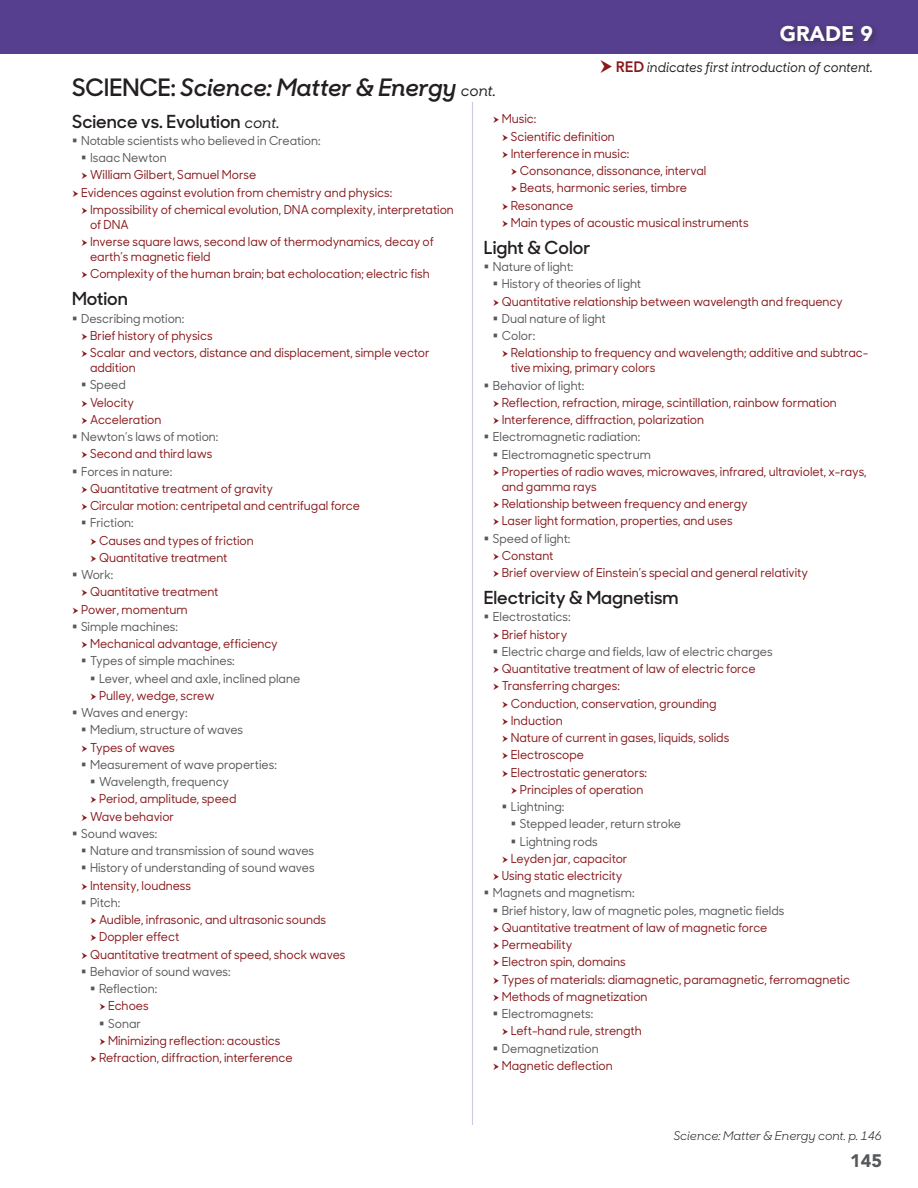
<style>
.page{position:relative;width:918px;height:1188px;background:#fff}
.page>*{position:absolute;margin:0;border:0;box-sizing:border-box;transform-origin:0 0}
.SS_Subjects_Subheads{font:italic 600 24px "Sharp Sans No 1";color:#231f20}
.t1{font:900 21px "Avenir";color:#fff}
.SS_Subhead_under_ite{font:600 18px "Sharp Sans No 1";color:#231f20}
.t2{font:900 18px "Avenir";color:#57585a}
.SS_Introduction_to_c{font:italic 500 13.5px "Sharp Sans No 1";color:#231f20;scale:.95 1}
.t3{font:500 12.3px/15px "Sharp Sans No 1";color:#88181b;scale:.95 1}
.t4{font:500 12.3px "Sharp Sans No 1";color:#57585a;scale:.95 1}
.SS_Item_cont__on_nex{font:italic 12px "Sharp Sans No 1";color:#231f20}
.s1{font-style:normal}
.s2{font-weight:500;font-size:15px}
.s3{font-family:"Avenir";font-weight:800;font-style:normal;font-size:15px;color:#88181b}
.s4{font-weight:500;font-style:italic;font-size:15px}
</style>
<div class="page">
<hr style="left:472px;top:102px;width:1px;height:1023px;background:#cfcae2">
<div style="left:0;top:0;width:918px;height:54px;background:#573f8f"></div>
<div style="left:775px;top:21px;width:106px;height:28px;background:#231f20;opacity:.5"></div>
<h2 class="t1" style="left:780px;top:20px;width:95px">GRADE 9</h2>
<p class="SS_Subjects_Subheads" style="left:72px;top:67px;width:426px"><span class="s1">SCIENCE:</span> Science: Matter &amp; Energy <span class="s2">cont.</span></p>
<p class="SS_Introduction_to_c" style="left:616px;top:57px;width:272px"><span class="s3">RED</span> indicates first introduction of content.</p>
<p class="SS_Subhead_under_ite" style="left:72px;top:107px;width:209px">Science vs. Evolution <span class="s4">cont.</span></p>
<p class="t4" style="left:81px;top:131px;width:254px">Notable scientists who believed in Creation:</p>
<p class="t4" style="left:90px;top:149px;width:82px">Isaac Newton</p>
<p class="t3" style="left:90px;top:167px;width:177px">William Gilbert, Samuel Morse</p>
<p class="t3" style="left:81px;top:184px;width:329px">Evidences against evolution from chemistry and physics:</p>
<p class="t3" style="left:90px;top:201px;width:385px">Impossibility of chemical evolution, DNA complexity, interpretation of DNA</p>
<p class="t3" style="left:90px;top:234px;width:363px">Inverse square laws, second law of thermodynamics, decay of earth’s magnetic field</p>
<p class="t3" style="left:90px;top:266px;width:359px">Complexity of the human brain; bat echolocation; electric fish</p>
<p class="SS_Subhead_under_ite" style="left:72px;top:285px;width:58px">Motion</p>
<p class="t4" style="left:81px;top:309px;width:110px">Describing motion:</p>
<p class="t3" style="left:90px;top:327px;width:131px">Brief history of physics</p>
<p class="t3" style="left:90px;top:345px;width:359px">Scalar and vectors, distance and displacement, simple vector addition</p>
<p class="t4" style="left:90px;top:376px;width:39px">Speed</p>
<p class="t3" style="left:90px;top:394px;width:48px">Velocity</p>
<p class="t3" style="left:90px;top:411px;width:77px">Acceleration</p>
<p class="t4" style="left:81px;top:428px;width:146px">Newton’s laws of motion:</p>
<p class="t3" style="left:90px;top:446px;width:130px">Second and third laws</p>
<p class="t4" style="left:81px;top:462px;width:98px">Forces in nature:</p>
<p class="t3" style="left:90px;top:480px;width:194px">Quantitative treatment of gravity</p>
<p class="t3" style="left:90px;top:498px;width:286px">Circular motion: centripetal and centrifugal force</p>
<p class="t4" style="left:90px;top:514px;width:48px">Friction:</p>
<p class="t3" style="left:99px;top:532px;width:164px">Causes and types of friction</p>
<p class="t3" style="left:99px;top:549px;width:137px">Quantitative treatment</p>
<p class="t4" style="left:81px;top:566px;width:36px">Work:</p>
<p class="t3" style="left:90px;top:584px;width:137px">Quantitative treatment</p>
<p class="t3" style="left:81px;top:601px;width:114px">Power, momentum</p>
<p class="t4" style="left:81px;top:617px;width:104px">Simple machines:</p>
<p class="t3" style="left:90px;top:636px;width:199px">Mechanical advantage, efficiency</p>
<p class="t4" style="left:90px;top:652px;width:154px">Types of simple machines:</p>
<p class="t4" style="left:99px;top:669px;width:213px">Lever, wheel and axle, inclined plane</p>
<p class="t3" style="left:99px;top:687px;width:123px">Pulley, wedge, screw</p>
<p class="t4" style="left:81px;top:704px;width:114px">Waves and energy:</p>
<p class="t4" style="left:90px;top:721px;width:163px">Medium, structure of waves</p>
<p class="t3" style="left:90px;top:739px;width:91px">Types of waves</p>
<p class="t4" style="left:90px;top:755px;width:198px">Measurement of wave properties:</p>
<p class="t4" style="left:99px;top:773px;width:138px">Wavelength, frequency</p>
<p class="t3" style="left:99px;top:791px;width:146px">Period, amplitude, speed</p>
<p class="t3" style="left:90px;top:808px;width:90px">Wave behavior</p>
<p class="t4" style="left:81px;top:824px;width:82px">Sound waves:</p>
<p class="t4" style="left:90px;top:842px;width:237px">Nature and transmission of sound waves</p>
<p class="t4" style="left:90px;top:859px;width:238px">History of understanding of sound waves</p>
<p class="t3" style="left:90px;top:877px;width:108px">Intensity, loudness</p>
<p class="t4" style="left:90px;top:893px;width:33px">Pitch:</p>
<p class="t3" style="left:99px;top:912px;width:241px">Audible, infrasonic, and ultrasonic sounds</p>
<p class="t3" style="left:99px;top:929px;width:86px">Doppler effect</p>
<p class="t3" style="left:90px;top:946px;width:270px">Quantitative treatment of speed, shock waves</p>
<p class="t4" style="left:90px;top:962px;width:150px">Behavior of sound waves:</p>
<p class="t4" style="left:99px;top:980px;width:63px">Reflection:</p>
<p class="t3" style="left:108px;top:998px;width:44px">Echoes</p>
<p class="t4" style="left:108px;top:1014px;width:36px">Sonar</p>
<p class="t3" style="left:108px;top:1032px;width:183px">Minimizing reflection: acoustics</p>
<p class="t3" style="left:99px;top:1050px;width:205px">Refraction, diffraction, interference</p>
<p class="t3" style="left:502px;top:111px;width:38px">Music:</p>
<p class="t3" style="left:511px;top:128px;width:111px">Scientific definition</p>
<p class="t3" style="left:511px;top:145px;width:126px">Interference in music:</p>
<p class="t3" style="left:520px;top:163px;width:198px">Consonance, dissonance, interval</p>
<p class="t3" style="left:520px;top:180px;width:178px">Beats, harmonic series, timbre</p>
<p class="t3" style="left:511px;top:197px;width:68px">Resonance</p>
<p class="t3" style="left:511px;top:214px;width:252px">Main types of acoustic musical instruments</p>
<p class="SS_Subhead_under_ite" style="left:484px;top:233px;width:108px">Light &amp; Color</p>
<p class="t4" style="left:493px;top:258px;width:86px">Nature of light:</p>
<p class="t4" style="left:502px;top:275px;width:148px">History of theories of light</p>
<p class="t3" style="left:502px;top:293px;width:361px">Quantitative relationship between wavelength and frequency</p>
<p class="t4" style="left:502px;top:309px;width:111px">Dual nature of light</p>
<p class="t4" style="left:502px;top:327px;width:37px">Color:</p>
<p class="t3" style="left:511px;top:345px;width:378px">Relationship to frequency and wavelength; additive and subtrac&shy;tive mixing, primary colors</p>
<p class="t4" style="left:493px;top:376px;width:98px">Behavior of light:</p>
<p class="t3" style="left:502px;top:394px;width:354px">Reflection, refraction, mirage, scintillation, rainbow formation</p>
<p class="t3" style="left:502px;top:412px;width:215px">Interference, diffraction, polarization</p>
<p class="t4" style="left:493px;top:428px;width:157px">Electromagnetic radiation:</p>
<p class="t4" style="left:502px;top:445px;width:159px">Electromagnetic spectrum</p>
<p class="t3" style="left:502px;top:463px;width:386px">Properties of radio waves, microwaves, infrared, ultraviolet, x-rays, and gamma rays</p>
<p class="t3" style="left:502px;top:496px;width:261px">Relationship between frequency and energy</p>
<p class="t3" style="left:502px;top:513px;width:245px">Laser light formation, properties, and uses</p>
<p class="t4" style="left:493px;top:529px;width:83px">Speed of light:</p>
<p class="t3" style="left:502px;top:547px;width:56px">Constant</p>
<p class="t3" style="left:502px;top:565px;width:324px">Brief overview of Einstein’s special and general relativity</p>
<p class="SS_Subhead_under_ite" style="left:484px;top:584px;width:196px">Electricity &amp; Magnetism</p>
<p class="t4" style="left:493px;top:608px;width:83px">Electrostatics:</p>
<p class="t3" style="left:502px;top:626px;width:70px">Brief history</p>
<p class="t4" style="left:502px;top:642px;width:287px">Electric charge and fields, law of electric charges</p>
<p class="t3" style="left:502px;top:661px;width:269px">Quantitative treatment of law of electric force</p>
<p class="t3" style="left:502px;top:678px;width:126px">Transferring charges:</p>
<p class="t3" style="left:511px;top:695px;width:218px">Conduction, conservation, grounding</p>
<p class="t3" style="left:511px;top:712px;width:56px">Induction</p>
<p class="t3" style="left:511px;top:730px;width:232px">Nature of current in gases, liquids, solids</p>
<p class="t3" style="left:511px;top:747px;width:79px">Electroscope</p>
<p class="t3" style="left:511px;top:764px;width:145px">Electrostatic generators:</p>
<p class="t3" style="left:520px;top:781px;width:132px">Principles of operation</p>
<p class="t4" style="left:511px;top:798px;width:58px">Lightning:</p>
<p class="t4" style="left:520px;top:815px;width:171px">Stepped leader, return stroke</p>
<p class="t4" style="left:520px;top:832px;width:84px">Lightning rods</p>
<p class="t3" style="left:511px;top:850px;width:124px">Leyden jar, capacitor</p>
<p class="t3" style="left:502px;top:868px;width:129px">Using static electricity</p>
<p class="t4" style="left:493px;top:884px;width:151px">Magnets and magnetism:</p>
<p class="t4" style="left:502px;top:901px;width:299px">Brief history, law of magnetic poles, magnetic fields</p>
<p class="t3" style="left:502px;top:919px;width:281px">Quantitative treatment of law of magnetic force</p>
<p class="t3" style="left:502px;top:937px;width:76px">Permeability</p>
<p class="t3" style="left:502px;top:954px;width:132px">Electron spin, domains</p>
<p class="t3" style="left:502px;top:971px;width:368px">Types of materials: diamagnetic, paramagnetic, ferromagnetic</p>
<p class="t3" style="left:502px;top:988px;width:155px">Methods of magnetization</p>
<p class="t4" style="left:502px;top:1005px;width:98px">Electromagnets:</p>
<p class="t3" style="left:511px;top:1023px;width:140px">Left-hand rule, strength</p>
<p class="t4" style="left:502px;top:1039px;width:104px">Demagnetization</p>
<p class="t3" style="left:502px;top:1057px;width:118px">Magnetic deflection</p>
<p class="SS_Item_cont__on_nex" style="left:674px;top:1127px;width:210px">Science: Matter &amp; Energy cont. p. 146</p>
<h3 class="t2" style="left:850px;top:1150px;width:33px">145</h3>
</div>
